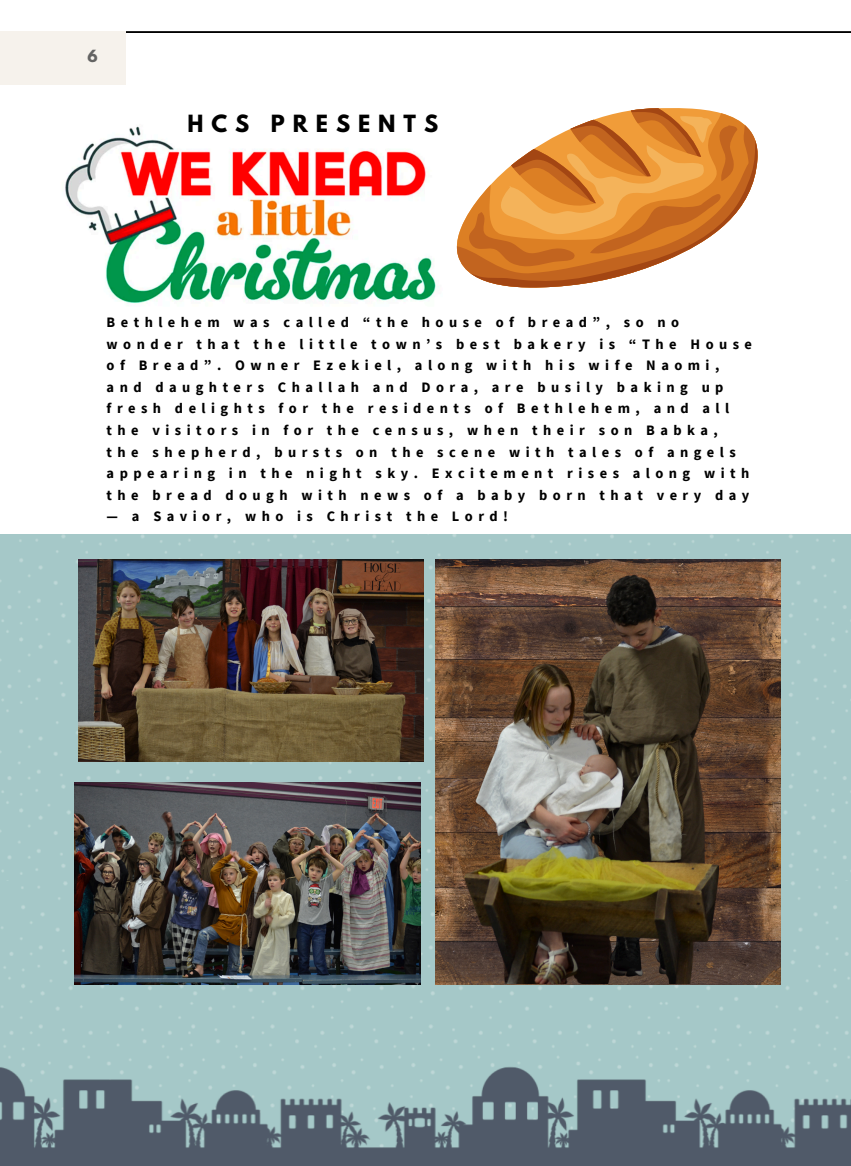
<style>
.page{position:relative;width:851px;height:1166px;background:#fff}
.page>*{position:absolute;margin:0;border:0;box-sizing:border-box;transform-origin:0 0}
.t1{font:700 21px "League Spartan";letter-spacing:.38em;color:#000}
.t2{font:700 14.88px "League Spartan";color:#646463}
.t3{font:700 14.35px/21.5px "Source Sans Pro";letter-spacing:.38em;color:#000}
</style>
<div class="page">
<hr style="left:0;top:31px;width:850px;height:2px;background:#000">
<div style="left:0;top:713px;width:850px;height:168px;background:#a5c8c8"></div>
<div style="left:0;top:535px;width:850px;height:178px;background:#a5c8c8"></div>
<img style="left:0;top:881px;width:850px;height:284px">
<img style="left:78px;top:560px;width:345px;height:201px">
<img style="left:435px;top:560px;width:345px;height:424px">
<img style="left:65px;top:126px;width:374px;height:178px">
<div style="left:0;top:32px;width:126px;height:53px;background:#f6f2ec"></div>
<svg style="left:457px;top:125px;width:301px;height:148px"></svg>
<svg style="left:470px;top:140px;width:287px;height:148px"></svg>
<svg style="left:467px;top:108px;width:271px;height:161px"></svg>
<img style="left:75px;top:782px;width:345px;height:202px">
<img style="left:464px;top:574px;width:255px;height:409px">
<p class="t2" style="left:87px;top:48px;width:12px">6</p>
<h1 class="t1" style="left:187px;top:113px;width:252px">HCS PRESENTS</h1>
<p class="t3" style="left:107px;top:311px;width:647px">Bethlehem was called “the house of bread”, so no wonder that the little town’s best bakery is “The House of Bread”. Owner Ezekiel, along with his wife Naomi, and daughters Challah and Dora, are busily baking up fresh delights for the residents of Bethlehem, and all the visitors in for the census, when their son Babka, the shepherd, bursts on the scene with tales of angels appearing in the night sky. Excitement rises along with the bread dough with news of a baby born that very day</p>
<p class="t3" style="left:107px;top:505px;width:403px">— a Savior, who is Christ the Lord!</p>
</div>
